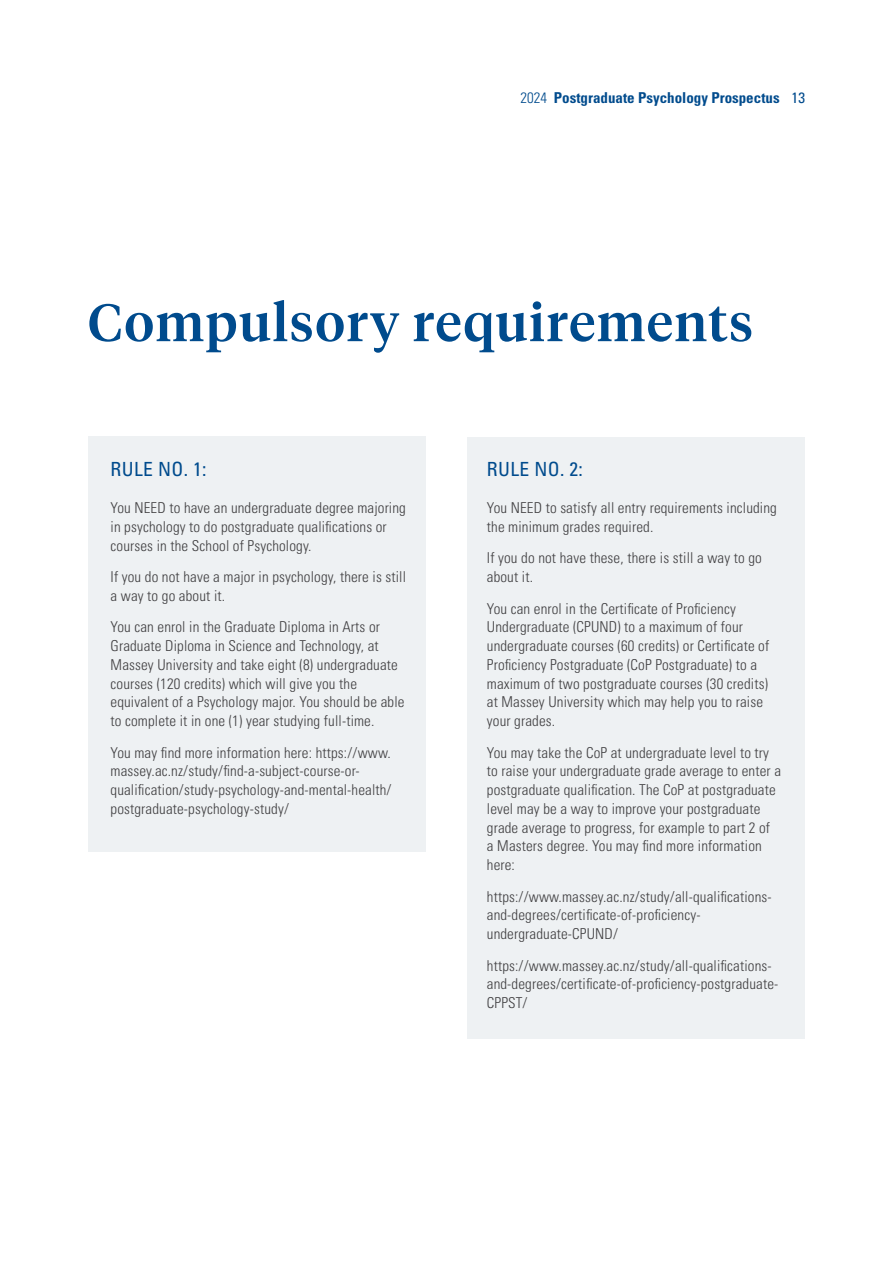
<style>
.page{position:relative;width:893px;height:1263px;background:#fff}
.page>*{position:absolute;margin:0;border:0;box-sizing:border-box;transform-origin:0 0}
.t1{font:500 52.5px "Tiempos Headline";letter-spacing:.03em;color:#004b8d}
.t2{font:condensed 19.5px "Univers LT Pro";letter-spacing:.02em;color:#004b8d}
.t3{font:300 condensed 15px/18.8px "Univers LT Pro";letter-spacing:.01em;color:#414042}
.t4{font:700 condensed 15px "Univers LT Pro";color:#004b8d}
.s1{font-weight:300}
.s2{font-weight:400}
</style>
<div class="page">
<div style="left:88px;top:437px;width:337px;height:415px;background:#eef1f3"></div>
<div style="left:468px;top:437px;width:337px;height:601px;background:#eef1f3"></div>
<p class="t4" style="left:520px;top:89px;width:286px"><span class="s1">2024</span> Postgraduate Psychology Prospectus <span class="s2">13</span></p>
<h1 class="t1" style="left:88px;top:287px;width:667px">Compulsory requirements</h1>
<h2 class="t2" style="left:111px;top:456px;width:97px">RULE NO. 1:</h2>
<p class="t3" style="left:111px;top:497px;width:297px">You NEED to have an undergraduate degree majoring in psychology to do postgraduate qualifications or courses in the School of Psychology.</p>
<p class="t3" style="left:111px;top:566px;width:297px">If you do not have a major in psychology, there is still a way to go about it.</p>
<p class="t3" style="left:111px;top:617px;width:295px">You can enrol in the Graduate Diploma in Arts or Graduate Diploma in Science and Technology, at Massey University and take eight (8) undergraduate courses (120 credits) which will give you the equivalent of a Psychology major. You should be able to complete it in one (1) year studying full-time.</p>
<p class="t3" style="left:111px;top:742px;width:283px">You may find more information here: https://www. massey.ac.nz/study/find-a-subject-course-or&shy;qualification/study-psychology-and-mental-health/ postgraduate-psychology-study/</p>
<h2 class="t2" style="left:487px;top:456px;width:97px">RULE NO. 2:</h2>
<p class="t3" style="left:487px;top:497px;width:292px">You NEED to satisfy all entry requirements including the minimum grades required.</p>
<p class="t3" style="left:487px;top:548px;width:276px">If you do not have these, there is still a way to go about it.</p>
<p class="t3" style="left:487px;top:598px;width:284px">You can enrol in the Certificate of Proficiency Undergraduate (CPUND) to a maximum of four undergraduate courses (60 credits) or Certificate of Proficiency Postgraduate (CoP Postgraduate) to a maximum of two postgraduate courses (30 credits) at Massey University which may help you to raise your grades.</p>
<p class="t3" style="left:487px;top:742px;width:296px">You may take the CoP at undergraduate level to try to raise your undergraduate grade average to enter a postgraduate qualification. The CoP at postgraduate level may be a way to improve your postgraduate grade average to progress, for example to part 2 of<br>a Masters degree. You may find more information here:</p>
<p class="t3" style="left:487px;top:886px;width:286px">https://www.massey.ac.nz/study/all-qualifications&shy;and-degrees/certificate-of-proficiency&shy;undergraduate-CPUND/</p>
<p class="t3" style="left:487px;top:955px;width:293px">https://www.massey.ac.nz/study/all-qualifications&shy;and-degrees/certificate-of-proficiency-postgraduate-<br>CPPST/</p>
</div>
